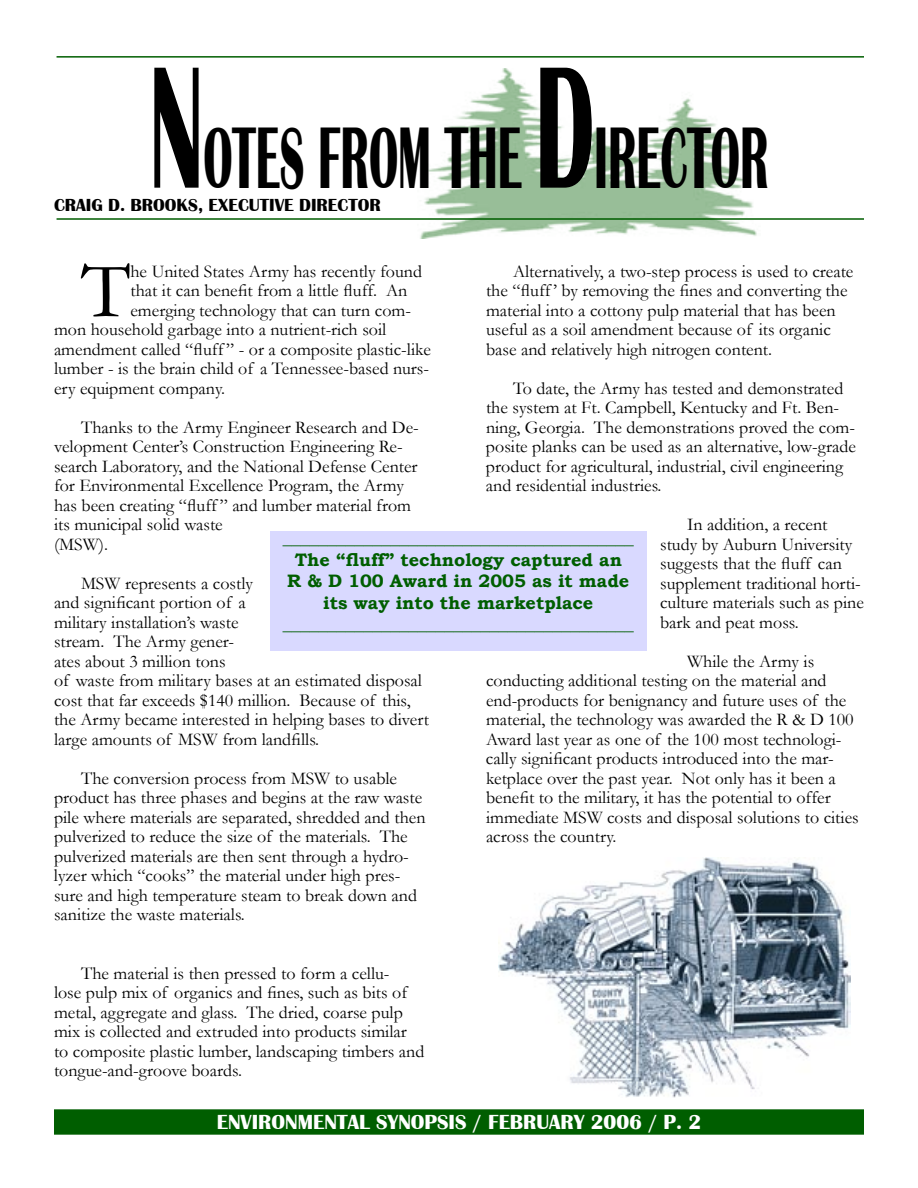
<style>
.page{position:relative;width:918px;height:1188px;background:#fff}
.page>*{position:absolute;margin:0;border:0;box-sizing:border-box;transform-origin:0 0}
.t1{font:700 90px "Britannic";color:#000;scale:.5 1}
.t2{font:80.55px "Garamond";color:#000}
.t3{font:700 21px "Britannic";color:#fff}
.t4{font:18px/19.5px "Garamond";color:#000}
.t5{font:700 18px/21.6px "Bookman Old Style";color:#005e00;text-align:center}
.t6{font:700 18px "Britannic";color:#000}
.s1{font-size:180px}
</style>
<div class="page">
<div style="left:55px;top:1110px;width:808px;height:24px;background:#005e00"></div>
<div style="left:54px;top:1109px;width:810px;height:26px;border:2px solid #005e00"></div>
<img style="left:420px;top:69px;width:337px;height:169px">
<hr style="left:57px;top:56px;width:807px;height:2px;background:#005e00">
<hr style="left:57px;top:218px;width:807px;height:2px;background:#005e00">
<div style="left:270px;top:531px;width:377px;height:120px;background:#d9d9ff"></div>
<img style="left:498px;top:858px;width:353px;height:240px">
<h1 class="t1" style="left:150px;top:107px;width:1239px"><span class="s1">N</span>OTES FROM THE <span class="s1">D</span>IRECTOR</h1>
<p class="t6" style="left:54px;top:195px;width:328px">CRAIG D. BROOKS, EXECUTIVE DIRECTOR</p>
<h2 class="t2" style="left:81px;top:236px;width:51px">T</h2>
<p class="t4" style="left:130px;top:261px;width:293px">he United States Army has recently found</p>
<p class="t4" style="left:486px;top:261px;width:369px;text-indent:27px">Alternatively, a two-step process is used to create the “fluff ’ by removing the fines and converting the material into a cottony pulp material that has been useful as a soil amendment because of its organic base and relatively high nitrogen content.</p>
<p class="t4" style="left:486px;top:378px;width:372px;text-indent:27px">To date, the Army has tested and demonstrated the system at Ft. Campbell, Kentucky and Ft. Ben&shy;ning, Georgia. The demonstrations proved the com&shy;posite planks can be used as an alternative, low-grade product for agricultural, industrial, civil engineering and residential industries.</p>
<p class="t4" style="left:660px;top:514px;width:205px;text-indent:27px">In addition, a recent study by Auburn University suggests that the fluff can supplement traditional horti&shy;culture materials such as pine bark and peat moss.</p>
<p class="t4" style="left:486px;top:651px;width:374px;text-indent:201px">While the Army is conducting additional testing on the material and end-products for benignancy and future uses of the material, the technology was awarded the R &amp; D 100<br>Award last year as one of the 100 most technologi&shy;cally significant products introduced into the mar&shy;ketplace over the past year. Not only has it been a benefit to the military, it has the potential to offer immediate MSW costs and disposal solutions to cities across the country.</p>
<p class="t4" style="left:130px;top:280px;width:278px">that it can benefit from a little fluff. An</p>
<p class="t4" style="left:130px;top:300px;width:282px">emerging technology that can turn com-</p>
<p class="t4" style="left:54px;top:319px;width:334px">mon household garbage into a nutrient-rich soil</p>
<p class="t4" style="left:54px;top:339px;width:378px">amendment called “fluff ” - or a composite plastic-like</p>
<p class="t4" style="left:54px;top:358px;width:377px">lumber - is the brain child of a Tennessee-based nurs-</p>
<p class="t4" style="left:54px;top:378px;width:172px">ery equipment company.</p>
<p class="t4" style="left:54px;top:417px;width:366px;text-indent:27px">Thanks to the Army Engineer Research and De&shy;velopment Center’s Construction Engineering Re&shy;search Laboratory, and the National Defense Center for Environmental Excellence Program, the Army has been creating “fluff ” and lumber material from its municipal solid waste<br>(MSW).</p>
<p class="t4" style="left:54px;top:573px;width:376px;text-indent:27px">MSW represents a costly<br>and significant portion of a<br>military installation’s waste<br>stream. The Army gener-<br>ates about 3 million tons<br>of waste from military bases at an estimated disposal cost that far exceeds $140 million. Because of this, the Army became interested in helping bases to divert large amounts of MSW from landfills.</p>
<p class="t4" style="left:54px;top:768px;width:373px;text-indent:27px">The conversion process from MSW to usable product has three phases and begins at the raw waste pile where materials are separated, shredded and then pulverized to reduce the size of the materials. The pulverized materials are then sent through a hydro&shy;lyzer which “cooks” the material under high pres&shy;sure and high temperature steam to break down and sanitize the waste materials.</p>
<p class="t5" style="left:283px;top:527px;width:352px">_______________________________________ The “fluff” technology captured an<br>R &amp; D 100 Award in 2005 as it made its way into the marketplace _______________________________________</p>
<p class="t4" style="left:54px;top:963px;width:372px;text-indent:27px">The material is then pressed to form a cellu-<br>lose pulp mix of organics and fines, such as bits of metal, aggregate and glass. The dried, coarse pulp mix is collected and extruded into products similar to composite plastic lumber, landscaping timbers and tongue-and-groove boards.</p>
<p class="t3" style="left:217px;top:1110px;width:486px">ENVIRONMENTAL SYNOPSIS / FEBRUARY 2006 / P. 2</p>
</div>
